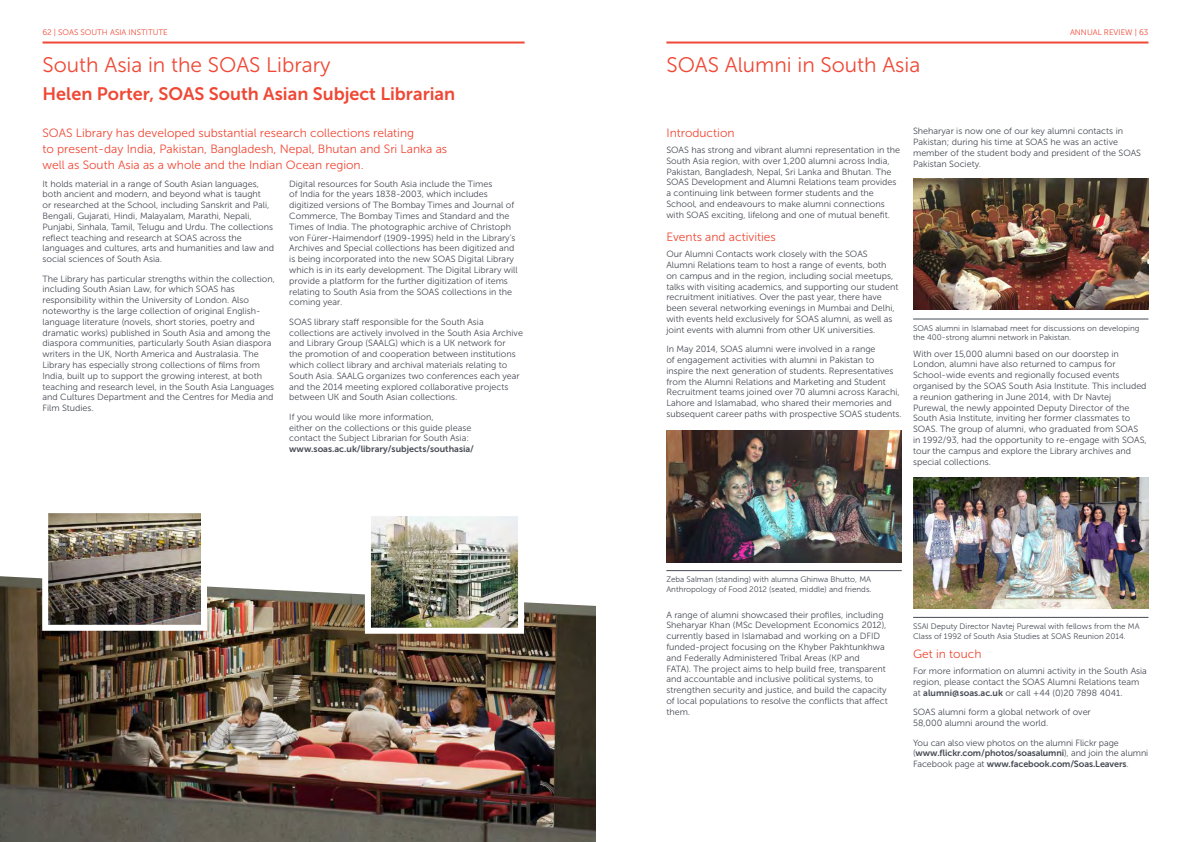
<style>
.page{position:relative;width:1191px;height:842px;background:#fff}
.page>*{position:absolute;margin:0;border:0;box-sizing:border-box;transform-origin:0 0}
.t1{font:21px "Museo Sans 300";color:#ef4835}
.t2{font:18px "Museo Sans 700";color:#ef4835}
.t3{font:12px/16px "Museo Sans 300";color:#ef4835}
.t4{font:9px/10.8px "Museo Sans 300";color:#464b54}
.t5{font:9px/10.8px "Museo Sans 700";letter-spacing:-.01em;color:#464b54}
.t6{font:8px/9.6px "Museo Sans 300";color:#464b54}
.t7{font:8px "Museo Sans 300";color:#ef4835}
.s1{font-family:"Museo Sans 700"}
.s2{font-family:"Museo Sans 300"}
</style>
<div class="page">
<hr style="left:666px;top:570px;width:235px;height:1px;background:#464b54">
<hr style="left:913px;top:319px;width:235px;height:1px;background:#464b54">
<hr style="left:913px;top:617px;width:235px;height:1px;background:#464b54">
<img style="left:666px;top:431px;width:235px;height:131px">
<img style="left:913px;top:179px;width:235px;height:131px">
<img style="left:913px;top:477px;width:235px;height:131px">
<img style="left:0;top:606px;width:595px;height:236px">
<svg style="left:0;top:576px;width:596px;height:30px"></svg>
<img style="left:372px;top:517px;width:145px;height:110px">
<div style="left:365px;top:510px;width:159px;height:124px;border:6px solid #fff"></div>
<img style="left:49px;top:514px;width:151px;height:110px">
<div style="left:42px;top:507px;width:165px;height:124px;border:6px solid #fff"></div>
<hr style="left:43px;top:42px;width:481px;height:2px;background:#ef4835">
<hr style="left:666px;top:42px;width:482px;height:2px;background:#ef4835">
<p class="t7" style="left:43px;top:28px;width:127px">62 | SOAS SOUTH ASIA INSTITUTE</p>
<p class="t7" style="left:1070px;top:28px;width:80px">ANNUAL REVIEW | 63</p>
<h1 class="t1" style="left:43px;top:54px;width:290px">South Asia in the SOAS Library</h1>
<h2 class="t2" style="left:43px;top:83px;width:414px">Helen Porter, SOAS South Asian Subject Librarian</h2>
<h3 class="t3" style="left:43px;top:125px;width:406px">SOAS Library has developed substantial research collections relating<br>to present-day India, Pakistan, Bangladesh, Nepal, Bhutan and Sri Lanka as well as South Asia as a whole and the Indian Ocean region.</h3>
<p class="t4" style="left:43px;top:178px;width:233px">It holds material in a range of South Asian languages, both ancient and modern, and beyond what is taught<br>or researched at the School, including Sanskrit and Pali, Bengali, Gujarati, Hindi, Malayalam, Marathi, Nepali, Punjabi, Sinhala, Tamil, Telugu and Urdu. The collections reflect teaching and research at SOAS across the languages and cultures, arts and humanities and law and social sciences of South Asia.</p>
<p class="t4" style="left:43px;top:273px;width:234px">The Library has particular strengths within the collection, including South Asian Law, for which SOAS has responsibility within the University of London. Also noteworthy is the large collection of original English&shy;language literature (novels, short stories, poetry and dramatic works) published in South Asia and among the diaspora communities, particularly South Asian diaspora writers in the UK, North America and Australasia. The Library has especially strong collections of films from India, built up to support the growing interest, at both teaching and research level, in the South Asia Languages and Cultures Department and the Centres for Media and Film Studies.</p>
<p class="t4" style="left:289px;top:178px;width:230px">Digital resources for South Asia include the Times<br>of India for the years 1838-2003, which includes digitized versions of The Bombay Times and Journal of Commerce, The Bombay Times and Standard and the Times of India. The photographic archive of Christoph von Fürer-Haimendorf (1909-1995) held in the Library’s Archives and Special collections has been digitized and is being incorporated into the new SOAS Digital Library which is in its early development. The Digital Library will provide a platform for the further digitization of items relating to South Asia from the SOAS collections in the coming year.</p>
<p class="t4" style="left:289px;top:316px;width:235px">SOAS library staff responsible for the South Asia collections are actively involved in the South Asia Archive and Library Group (SAALG) which is a UK network for<br>the promotion of and cooperation between institutions which collect library and archival materials relating to South Asia. SAALG organizes two conferences each year and the 2014 meeting explored collaborative projects between UK and South Asian collections.</p>
<p class="t4" style="left:289px;top:411px;width:184px">If you would like more information,<br>either on the collections or this guide please contact the Subject Librarian for South Asia:</p>
<p class="t5" style="left:289px;top:444px;width:186px">www.soas.ac.uk/library/subjects/southasia/</p>
<h1 class="t1" style="left:666px;top:54px;width:255px">SOAS Alumni in South Asia</h1>
<h3 class="t3" style="left:666px;top:125px;width:70px">Introduction</h3>
<p class="t4" style="left:666px;top:145px;width:235px">SOAS has strong and vibrant alumni representation in the South Asia region, with over 1,200 alumni across India, Pakistan, Bangladesh, Nepal, Sri Lanka and Bhutan. The SOAS Development and Alumni Relations team provides a continuing link between former students and the School, and endeavours to make alumni connections with SOAS exciting, lifelong and one of mutual benefit.</p>
<h3 class="t3" style="left:666px;top:229px;width:111px">Events and activities</h3>
<p class="t4" style="left:666px;top:249px;width:233px">Our Alumni Contacts work closely with the SOAS Alumni Relations team to host a range of events, both on campus and in the region, including social meetups, talks with visiting academics, and supporting our student recruitment initiatives. Over the past year, there have been several networking evenings in Mumbai and Delhi, with events held exclusively for SOAS alumni, as well as joint events with alumni from other UK universities.</p>
<p class="t4" style="left:666px;top:344px;width:237px">In May 2014, SOAS alumni were involved in a range<br>of engagement activities with alumni in Pakistan to inspire the next generation of students. Representatives from the Alumni Relations and Marketing and Student Recruitment teams joined over 70 alumni across Karachi, Lahore and Islamabad, who shared their memories and subsequent career paths with prospective SOAS students.</p>
<p class="t4" style="left:913px;top:126px;width:229px">Sheharyar is now one of our key alumni contacts in Pakistan; during his time at SOAS he was an active member of the student body and president of the SOAS Pakistan Society.</p>
<p class="t6" style="left:913px;top:323px;width:228px">SOAS alumni in Islamabad meet for discussions on developing the 400-strong alumni network in Pakistan.</p>
<p class="t4" style="left:913px;top:348px;width:235px">With over 15,000 alumni based on our doorstep in London, alumni have also returned to campus for School-wide events and regionally focused events organised by the SOAS South Asia Institute. This included a reunion gathering in June 2014, with Dr Navtej Purewal, the newly appointed Deputy Director of the South Asia Institute, inviting her former classmates to SOAS. The group of alumni, who graduated from SOAS in 1992/93, had the opportunity to re-engage with SOAS, tour the campus and explore the Library archives and special collections.</p>
<p class="t6" style="left:666px;top:575px;width:207px">Zeba Salman (standing) with alumna Ghinwa Bhutto, MA<br>Anthropology of Food 2012 (seated, middle) and friends.</p>
<p class="t4" style="left:666px;top:609px;width:223px">A range of alumni showcased their profiles, including Sheharyar Khan (MSc Development Economics 2012), currently based in Islamabad and working on a DFID funded-project focusing on the Khyber Pakhtunkhwa and Federally Administered Tribal Areas (KP and<br>FATA). The project aims to help build free, transparent and accountable and inclusive political systems, to strengthen security and justice, and build the capacity of local populations to resolve the conflicts that affect them.</p>
<p class="t6" style="left:913px;top:621px;width:228px">SSAI Deputy Director Navtej Purewal with fellows from the MA<br>Class of 1992 of South Asia Studies at SOAS Reunion 2014.</p>
<h3 class="t3" style="left:913px;top:646px;width:70px">Get in touch</h3>
<p class="t4" style="left:913px;top:666px;width:235px">For more information on alumni activity in the South Asia region, please contact the SOAS Alumni Relations team at <span class="s1">alumni@soas.ac.uk</span> or call +44 (0)20 7898 4041.</p>
<p class="t4" style="left:913px;top:707px;width:179px">SOAS alumni form a global network of over<br>58,000 alumni around the world.</p>
<p class="t4" style="left:913px;top:737px;width:207px">You can also view photos on the alumni Flickr page</p>
<p class="t5" style="left:913px;top:748px;width:237px"><span class="s2">(</span>www.flickr.com/photos/soasalumni<span class="s2">), and join the alumni<br>Facebook page at</span> www.facebook.com/Soas.Leavers<span class="s2">.</span></p>
</div>
